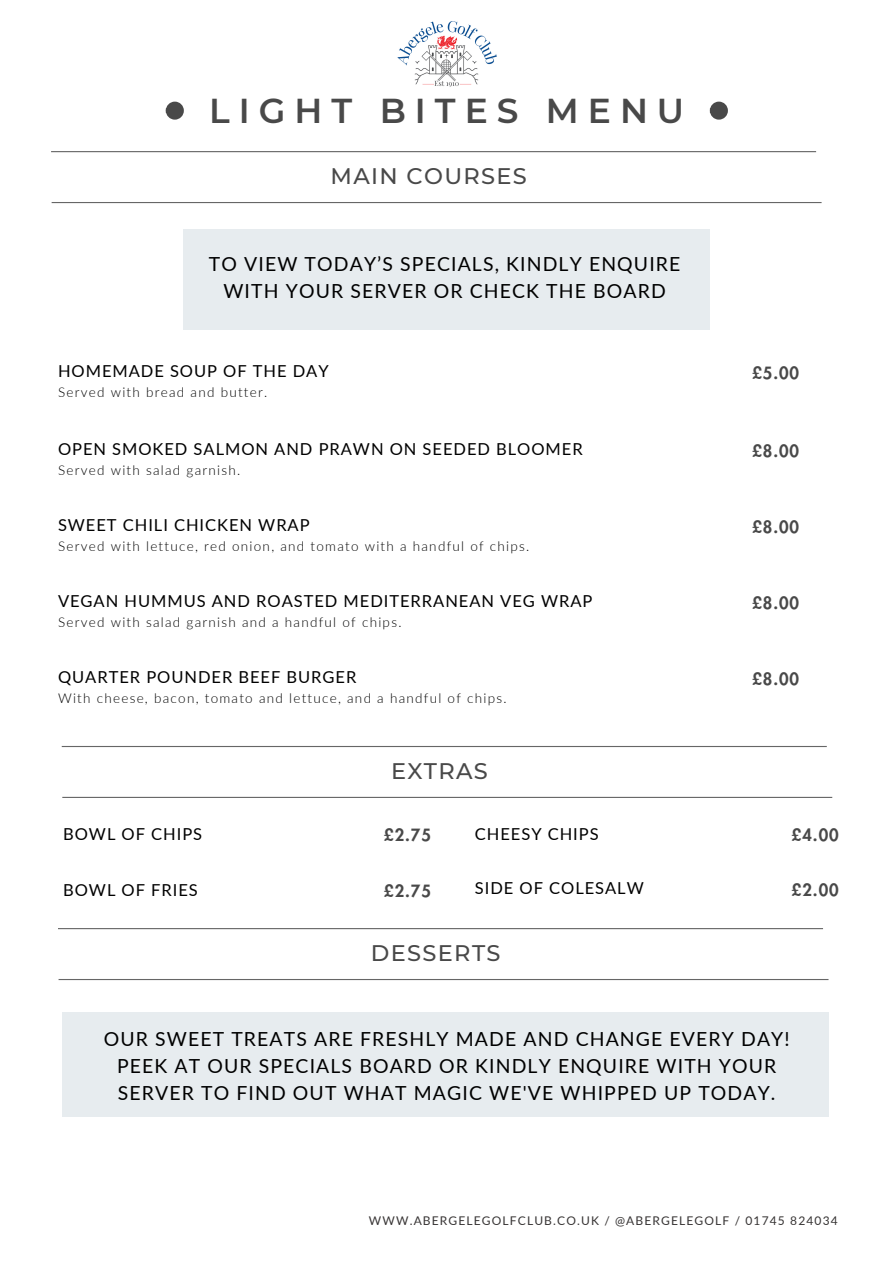
<style>
.page{position:relative;width:893px;height:1264px;background:#fff}
.page>*{position:absolute;margin:0;border:0;box-sizing:border-box;transform-origin:0 0}
.t1{font:600 34.5px "Montserrat";letter-spacing:.26em;color:#494949}
.t2{font:500 22.5px "Montserrat";letter-spacing:.06em;color:#494949}
.t3{font:19.35px/27px "Lato";letter-spacing:.06em;color:#000;text-align:center}
.t4{font:16.5px "Lato";letter-spacing:.06em;color:#000}
.t5{font:800 16.5px "Futura LT Pro";letter-spacing:.06em;color:#494949}
.t6{font:300 13.5px "Lato";letter-spacing:.095em;color:#000}
.t7{font:12px "Lato";letter-spacing:.095em;color:#373434}
</style>
<div class="page">
<div style="left:168px;top:104px;width:13px;height:13px;background:#494949;border-radius:50%"></div>
<div style="left:166px;top:102px;width:18px;height:18px;border:4px solid #494949;border-radius:50%"></div>
<div style="left:712px;top:104px;width:13px;height:13px;background:#494949;border-radius:50%"></div>
<div style="left:709px;top:102px;width:18px;height:18px;border:4px solid #494949;border-radius:50%"></div>
<img style="left:397px;top:21px;width:100px;height:66px">
<hr style="left:52px;top:202px;width:769px;height:1px;background:#666">
<hr style="left:51px;top:151px;width:765px;height:1px;background:#666">
<hr style="left:62px;top:796px;width:770px;height:2px;background:#666">
<hr style="left:62px;top:746px;width:764px;height:1px;background:#666">
<div style="left:183px;top:229px;width:527px;height:100px;background:#e7ecef"></div>
<div style="left:62px;top:1012px;width:766px;height:105px;background:#e7ecef"></div>
<hr style="left:59px;top:978px;width:769px;height:2px;background:#666">
<hr style="left:58px;top:928px;width:765px;height:1px;background:#666">
<p class="t1" style="left:209px;top:90px;width:476px">LIGHT BITES MENU</p>
<p class="t2" style="left:330px;top:162px;width:198px">MAIN COURSES</p>
<p class="t3" style="left:209px;top:250px;width:473px">TO VIEW TODAY’S SPECIALS, KINDLY ENQUIRE<br>WITH YOUR SERVER OR CHECK THE BOARD</p>
<p class="t4" style="left:58px;top:361px;width:272px">HOMEMADE SOUP OF THE DAY</p>
<p class="t6" style="left:58px;top:383px;width:211px">Served with bread and butter.</p>
<p class="t5" style="left:752px;top:365px;width:48px">£5.00</p>
<p class="t4" style="left:58px;top:439px;width:526px">OPEN SMOKED SALMON AND PRAWN ON SEEDED BLOOMER</p>
<p class="t6" style="left:58px;top:462px;width:184px">Served with salad garnish.</p>
<p class="t5" style="left:752px;top:443px;width:48px">£8.00</p>
<p class="t4" style="left:58px;top:515px;width:253px">SWEET CHILI CHICKEN WRAP</p>
<p class="t6" style="left:58px;top:537px;width:473px">Served with lettuce, red onion, and tomato with a handful of chips.</p>
<p class="t5" style="left:752px;top:519px;width:48px">£8.00</p>
<p class="t4" style="left:58px;top:590px;width:536px">VEGAN HUMMUS AND ROASTED MEDITERRANEAN VEG WRAP</p>
<p class="t6" style="left:58px;top:613px;width:345px">Served with salad garnish and a handful of chips.</p>
<p class="t5" style="left:752px;top:595px;width:48px">£8.00</p>
<p class="t4" style="left:58px;top:666px;width:300px">QUARTER POUNDER BEEF BURGER</p>
<p class="t6" style="left:58px;top:689px;width:450px">With cheese, bacon, tomato and lettuce, and a handful of chips.</p>
<p class="t5" style="left:752px;top:671px;width:48px">£8.00</p>
<p class="t2" style="left:391px;top:757px;width:98px">EXTRAS</p>
<p class="t4" style="left:63px;top:824px;width:140px">BOWL OF CHIPS</p>
<p class="t5" style="left:384px;top:827px;width:48px">£2.75</p>
<p class="t4" style="left:63px;top:880px;width:136px">BOWL OF FRIES</p>
<p class="t5" style="left:384px;top:883px;width:48px">£2.75</p>
<p class="t4" style="left:475px;top:824px;width:125px">CHEESY CHIPS</p>
<p class="t5" style="left:791px;top:827px;width:48px">£4.00</p>
<p class="t4" style="left:475px;top:877px;width:170px">SIDE OF COLESALW</p>
<p class="t5" style="left:791px;top:882px;width:48px">£2.00</p>
<p class="t2" style="left:371px;top:939px;width:131px">DESSERTS</p>
<p class="t3" style="left:104px;top:1024px;width:687px">OUR SWEET TREATS ARE FRESHLY MADE AND CHANGE EVERY DAY!<br>PEEK AT OUR SPECIALS BOARD OR KINDLY ENQUIRE WITH YOUR<br>SERVER TO FIND OUT WHAT MAGIC WE'VE WHIPPED UP TODAY.</p>
<p class="t7" style="left:369px;top:1212px;width:470px">WWW.ABERGELEGOLFCLUB.CO.UK / @ABERGELEGOLF / 01745 824034</p>
</div>
